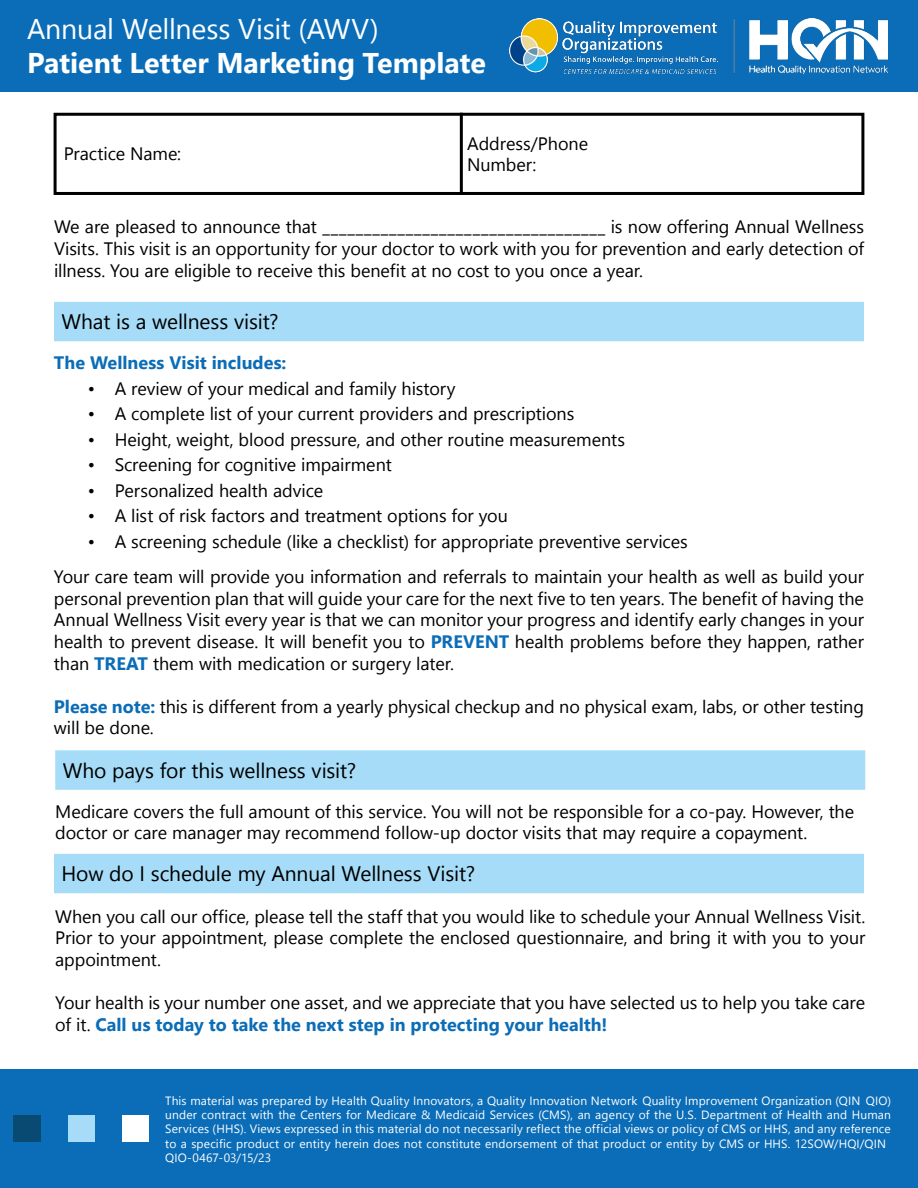
<style>
.page{position:relative;width:918px;height:1188px;background:#fff}
.page>*{position:absolute;margin:0;border:0;box-sizing:border-box;transform-origin:0 0}
.t1{font:700 28.5px/34.2px "Nirmala UI";color:#fff}
.t2{font:21px "Nirmala UI";letter-spacing:-.005em;color:#000}
.t3{font:18px/21.6px "Nirmala UI";letter-spacing:-.005em;color:#000}
.t4{font:700 18px "Nirmala UI";color:#0b6db7}
.t5{font:12px/14.4px "Nirmala UI";letter-spacing:.015em;color:#fff}
.s1{font-weight:400}
.s2{font-weight:700;color:#0b6db7}
</style>
<div class="page">
<div style="left:0;top:1070px;width:918px;height:118px;background:#0b6db7"></div>
<div style="left:68px;top:1115px;width:27px;height:27px;background:#a6dcf7"></div>
<div style="left:14px;top:1115px;width:27px;height:27px;background:#084a71"></div>
<div style="left:122px;top:1115px;width:27px;height:27px;background:#fff"></div>
<div style="left:0;top:0;width:918px;height:92px;background:#0b6db7"></div>
<img style="left:510px;top:19px;width:378px;height:54px">
<div style="left:54px;top:113px;width:810px;height:82px;border:3px solid #000"></div>
<hr style="left:460px;top:113px;width:3px;height:82px;background:#000">
<div style="left:54px;top:301px;width:810px;height:41px;background:#a6dcf7"></div>
<div style="left:55px;top:750px;width:811px;height:40px;background:#a6dcf7"></div>
<div style="left:54px;top:853px;width:810px;height:41px;background:#a6dcf7"></div>
<p class="t1" style="left:27px;top:10px;width:461px"><span class="s1">Annual Wellness Visit (AWV)<br></span>Patient Letter Marketing Template</p>
<p class="t3" style="left:64px;top:142px;width:119px">Practice Name:</p>
<p class="t3" style="left:467px;top:131px;width:122px">Address/Phone<br>Number:</p>
<p class="t3" style="left:54px;top:215px;width:812px;text-align:justify">We are pleased to announce that __________________________________ is now offering Annual Wellness Visits. This visit is an opportunity for your doctor to work with you for prevention and early detection of illness. You are eligible to receive this benefit at no cost to you once a year.</p>
<p class="t2" style="left:62px;top:305px;width:219px">What is a wellness visit?</p>
<h1 class="t4" style="left:54px;top:348px;width:234px">The Wellness Visit includes:</h1>
<p class="t3" style="left:88px;top:376px;width:369px">• A review of your medical and family history</p>
<p class="t3" style="left:88px;top:402px;width:488px">• A complete list of your current providers and prescriptions</p>
<p class="t3" style="left:88px;top:427px;width:539px">• Height, weight, blood pressure, and other routine measurements</p>
<p class="t3" style="left:88px;top:453px;width:306px">• Screening for cognitive impairment</p>
<p class="t3" style="left:88px;top:478px;width:237px">• Personalized health advice</p>
<p class="t3" style="left:88px;top:504px;width:422px">• A list of risk factors and treatment options for you</p>
<p class="t3" style="left:88px;top:529px;width:602px">• A screening schedule (like a checklist) for appropriate preventive services</p>
<p class="t3" style="left:54px;top:565px;width:812px;text-align:justify">Your care team will provide you information and referrals to maintain your health as well as build your personal prevention plan that will guide your care for the next five to ten years. The benefit of having the Annual Wellness Visit every year is that we can monitor your progress and identify early changes in your health to prevent disease. It will benefit you to <span class="s2">PREVENT</span> health problems before they happen, rather than <span class="s2">TREAT</span> them with medication or surgery later.</p>
<p class="t3" style="left:54px;top:694px;width:812px"><span class="s2">Please note:</span> this is different from a yearly physical checkup and no physical exam, labs, or other testing will be done.</p>
<p class="t2" style="left:63px;top:753px;width:295px">Who pays for this wellness visit?</p>
<p class="t3" style="left:55px;top:799px;width:800px">Medicare covers the full amount of this service. You will not be responsible for a co-pay. However, the doctor or care manager may recommend follow-up doctor visits that may require a copayment.</p>
<p class="t2" style="left:62px;top:857px;width:415px">How do I schedule my Annual Wellness Visit?</p>
<p class="t3" style="left:55px;top:904px;width:812px;text-align:justify">When you call our office, please tell the staff that you would like to schedule your Annual Wellness Visit.<br>Prior to your appointment, please complete the enclosed questionnaire, and bring it with you to your appointment.</p>
<p class="t3" style="left:55px;top:991px;width:812px">Your health is your number one asset, and we appreciate that you have selected us to help you take care of it. <span class="s2">Call us today to take the next step in protecting your health!</span></p>
<p class="t5" style="left:165px;top:1092px;width:727px">This material was prepared by Health Quality Innovators, a Quality Innovation Network Quality Improvement Organization (QIN QIO) under contract with the Centers for Medicare &amp; Medicaid Services (CMS), an agency of the U.S. Department of Health and Human Services (HHS). Views expressed in this material do not necessarily reflect the official views or policy of CMS or HHS, and any reference to a specific product or entity herein does not constitute endorsement of that product or entity by CMS or HHS. 12SOW/HQI/QIN QIO-0467-03/15/23</p>
</div>
